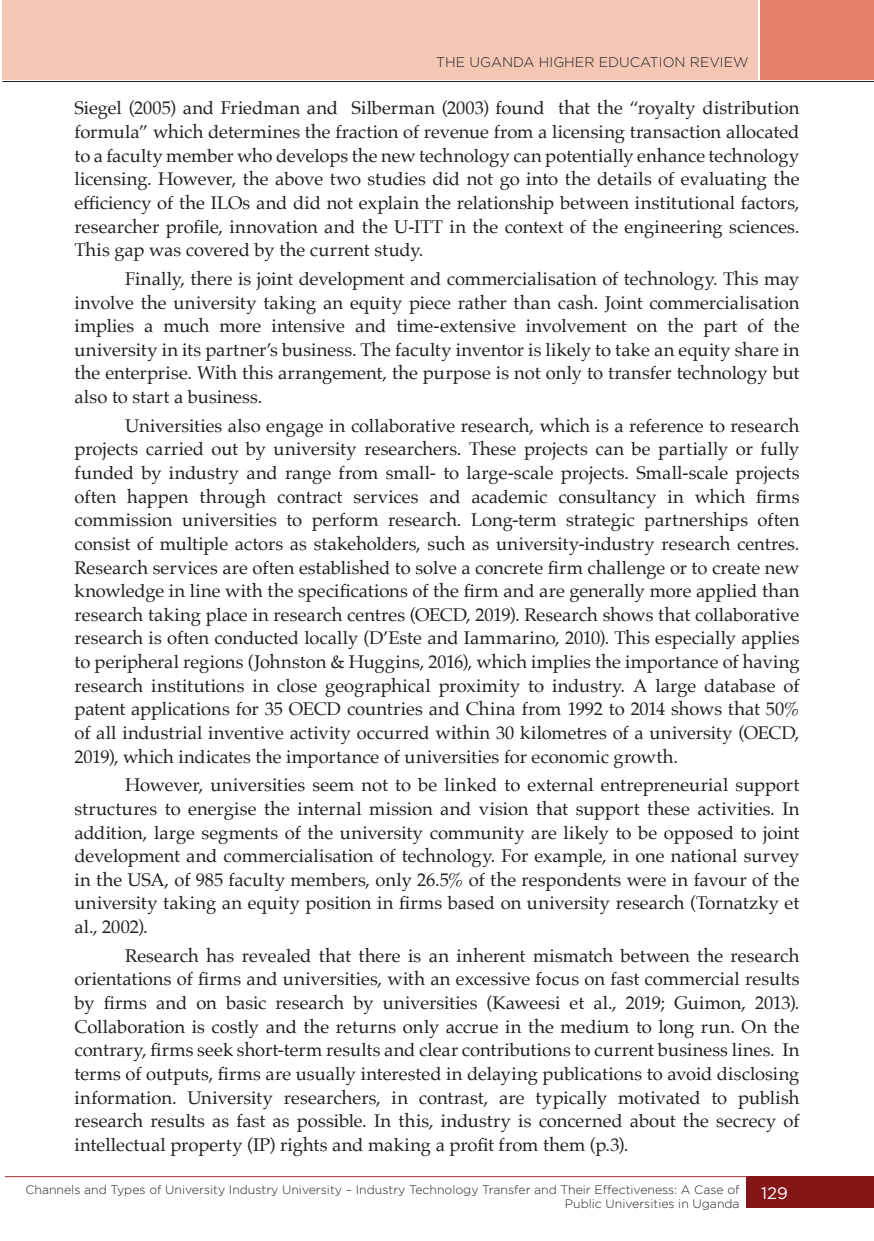
<style>
.page{position:relative;width:874px;height:1241px;background:#fff}
.page>*{position:absolute;margin:0;border:0;box-sizing:border-box;transform-origin:0 0}
.Bodytext_2_parag{font:18.38px/23.6px "Palatino";color:#231f20;text-align:justify}
.t1{font:16.62px "Gotham";color:#fff}
.t2{font:300 14px "Gotham";color:#231f20}
.t3{font:300 12.25px/14.7px "Gotham";color:#231f20;text-align:right}
</style>
<div class="page">
<div style="left:2px;top:0;width:755px;height:79px;background:#f4c7b5"></div>
<div style="left:760px;top:0;width:113px;height:79px;background:#e37f66"></div>
<hr style="left:2px;top:81px;width:871px;height:1px;background:#231f20">
<div style="left:746px;top:1176px;width:127px;height:31px;background:#851618"></div>
<hr style="left:5px;top:1176px;width:743px;height:1px;background:#9b2d32">
<p class="t2" style="left:436px;top:53px;width:314px">THE UGANDA HIGHER EDUCATION REVIEW</p>
<p class="Bodytext_2_parag" style="left:74px;top:96px;width:726px">Siegel (2005) and Friedman and Silberman (2003) found that the “royalty distribution formula” which determines the fraction of revenue from a licensing transaction allocated to a faculty member who develops the new technology can potentially enhance technology licensing. However, the above two studies did not go into the details of evaluating the efficiency of the ILOs and did not explain the relationship between institutional factors, researcher profile, innovation and the U-ITT in the context of the engineering sciences.<br>This gap was covered by the current study.</p>
<p class="Bodytext_2_parag" style="left:74px;top:267px;width:726px;text-indent:51px">Finally, there is joint development and commercialisation of technology. This may involve the university taking an equity piece rather than cash. Joint commercialisation implies a much more intensive and time-extensive involvement on the part of the university in its partner’s business. The faculty inventor is likely to take an equity share in the enterprise. With this arrangement, the purpose is not only to transfer technology but also to start a business.</p>
<p class="Bodytext_2_parag" style="left:74px;top:413px;width:726px;text-indent:51px">Universities also engage in collaborative research, which is a reference to research projects carried out by university researchers. These projects can be partially or fully funded by industry and range from small- to large-scale projects. Small-scale projects often happen through contract services and academic consultancy in which firms commission universities to perform research. Long-term strategic partnerships often consist of multiple actors as stakeholders, such as university-industry research centres.<br>Research services are often established to solve a concrete firm challenge or to create new knowledge in line with the specifications of the firm and are generally more applied than research taking place in research centres (OECD, 2019). Research shows that collaborative research is often conducted locally (D’Este and Iammarino, 2010). This especially applies to peripheral regions (Johnston &amp; Huggins, 2016), which implies the importance of having research institutions in close geographical proximity to industry. A large database of patent applications for 35 OECD countries and China from 1992 to 2014 shows that 50% of all industrial inventive activity occurred within 30 kilometres of a university (OECD, 2019), which indicates the importance of universities for economic growth.</p>
<p class="Bodytext_2_parag" style="left:74px;top:773px;width:726px;text-indent:51px">However, universities seem not to be linked to external entrepreneurial support structures to energise the internal mission and vision that support these activities. In addition, large segments of the university community are likely to be opposed to joint development and commercialisation of technology. For example, in one national survey in the USA, of 985 faculty members, only 26.5% of the respondents were in favour of the university taking an equity position in firms based on university research (Tornatzky et al., 2002).</p>
<p class="Bodytext_2_parag" style="left:74px;top:943px;width:726px;text-indent:51px">Research has revealed that there is an inherent mismatch between the research orientations of firms and universities, with an excessive focus on fast commercial results by firms and on basic research by universities (Kaweesi et al., 2019; Guimon, 2013).<br>Collaboration is costly and the returns only accrue in the medium to long run. On the contrary, firms seek short-term results and clear contributions to current business lines. In terms of outputs, firms are usually interested in delaying publications to avoid disclosing information. University researchers, in contrast, are typically motivated to publish research results as fast as possible. In this, industry is concerned about the secrecy of intellectual property (IP) rights and making a profit from them (p.3).</p>
<p class="t3" style="left:25px;top:1181px;width:715px">Channels and Types of University Industry University – Industry Technology Transfer and Their Effectiveness: A Case of<br>Public Universities in Uganda</p>
<p class="t1" style="left:760px;top:1182px;width:28px">129</p>
</div>
